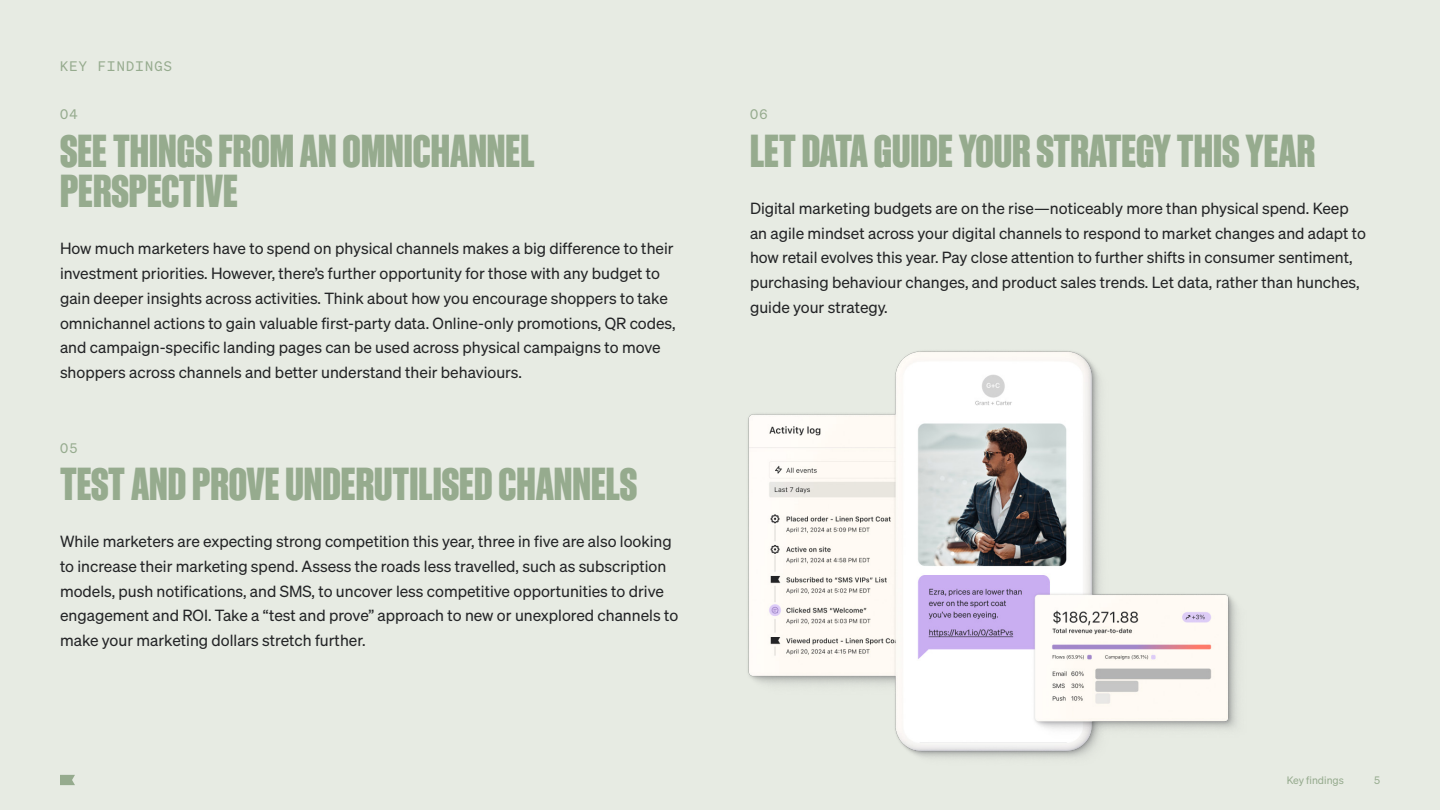
<style>
.page{position:relative;width:1440px;height:810px;background:#e7ebe3}
.page>*{position:absolute;margin:0;border:0;box-sizing:border-box;transform-origin:0 0}
.t1{font:700 45px/40.5px "Sohne Schmal";color:#96ab8e}
.t2{font:15.75px/24.8px "Sohne Buch";color:#232426}
.t3{font:13.5px "Sohne Mono Buch";letter-spacing:.1em;color:#96ab8e}
.t4{font:10.5px "Sohne Buch";color:#96ab8e}
</style>
<div class="page">
<svg style="left:60px;top:775px;width:15px;height:10px"></svg>
<img style="left:748px;top:351px;width:489px;height:408px">
<p class="t3" style="left:60px;top:58px;width:114px">KEY FINDINGS</p>
<p class="t3" style="left:60px;top:106px;width:19px">04</p>
<h1 class="t1" style="left:60px;top:130px;width:476px">SEE THINGS FROM AN OMNICHANNEL<br>PERSPECTIVE</h1>
<p class="t2" style="left:60px;top:236px;width:617px">How much marketers have to spend on physical channels makes a big difference to their investment priorities. However, there’s further opportunity for those with any budget to gain deeper insights across activities. Think about how you encourage shoppers to take omnichannel actions to gain valuable first-party data. Online-only promotions, QR codes, and campaign-specific landing pages can be used across physical campaigns to move shoppers across channels and better understand their behaviours.</p>
<p class="t3" style="left:60px;top:440px;width:19px">05</p>
<h1 class="t1" style="left:60px;top:463px;width:579px">TEST AND PROVE UNDERUTILISED CHANNELS</h1>
<p class="t2" style="left:60px;top:529px;width:620px">While marketers are expecting strong competition this year, three in five are also looking to increase their marketing spend. Assess the roads less travelled, such as subscription models, push notifications, and SMS, to uncover less competitive opportunities to drive engagement and ROI. Take a “test and prove” approach to new or unexplored channels to make your marketing dollars stretch further.</p>
<p class="t3" style="left:750px;top:106px;width:19px">06</p>
<h1 class="t1" style="left:750px;top:130px;width:567px">LET DATA GUIDE YOUR STRATEGY THIS YEAR</h1>
<p class="t2" style="left:750px;top:195px;width:618px">Digital marketing budgets are on the rise—noticeably more than physical spend. Keep an agile mindset across your digital channels to respond to market changes and adapt to how retail evolves this year. Pay close attention to further shifts in consumer sentiment, purchasing behaviour changes, and product sales trends. Let data, rather than hunches, guide your strategy.</p>
<p class="t4" style="left:1287px;top:774px;width:59px">Key findings</p>
<p class="t4" style="left:1374px;top:774px;width:7px">5</p>
</div>
